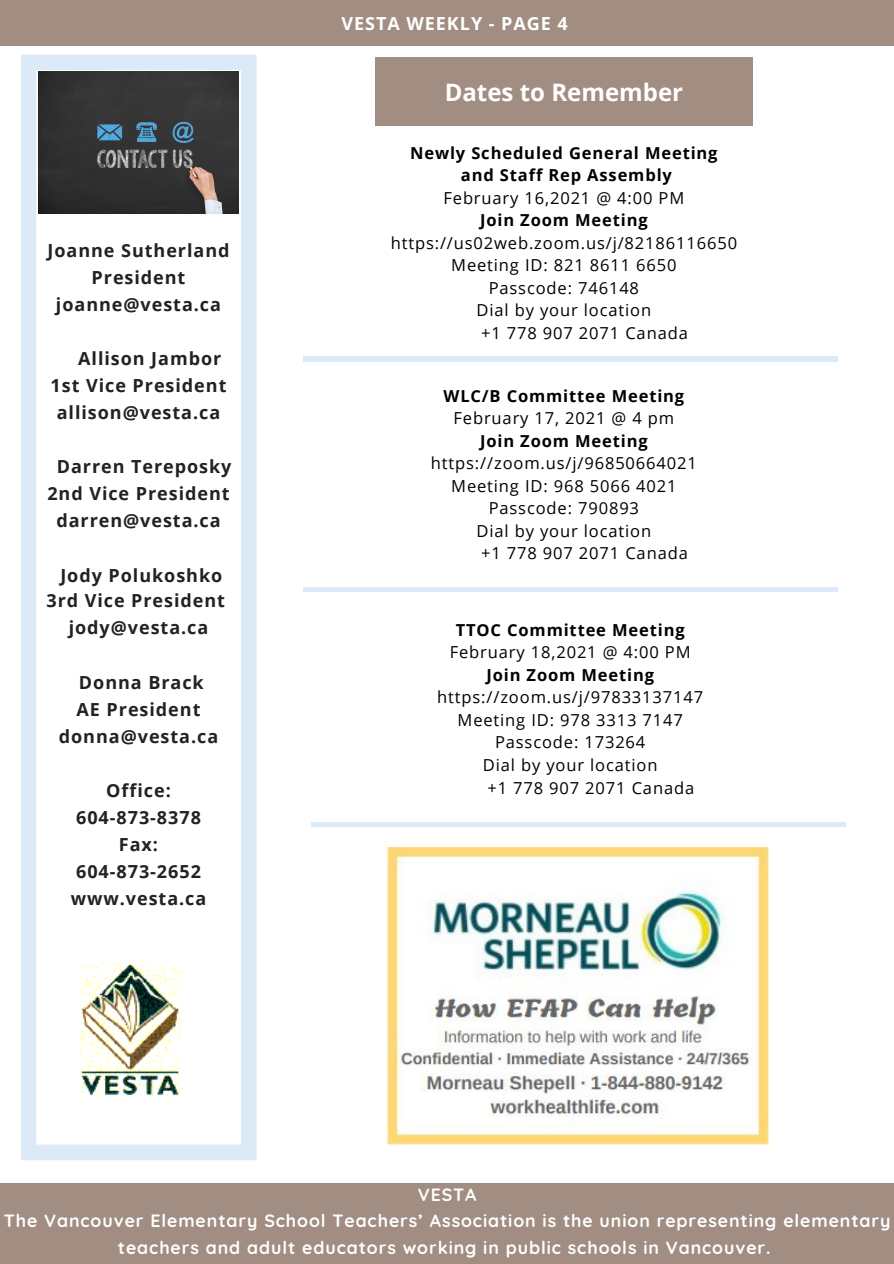
<style>
.page{position:relative;width:894px;height:1264px;background:#fff}
.page>*{position:absolute;margin:0;border:0;box-sizing:border-box;transform-origin:0 0}
.t1{font:700 24px "Open Sans";color:#fff}
.t2{font:700 18px "Open Sans";letter-spacing:.05em;color:#222}
.t3{font:700 18px "Open Sans";letter-spacing:.05em;color:#fff}
.t4{font:700 17.7px/26.5px "Quicksand";letter-spacing:.05em;color:#fff;text-align:center}
.t5{font:16.5px "Open Sans";letter-spacing:.055em;color:#000}
.t6{font:700 16.5px "Open Sans";letter-spacing:.05em;color:#000}
</style>
<div class="page">
<svg style="left:21px;top:55px;width:235px;height:1105px"></svg>
<div style="left:0;top:0;width:893px;height:46px;background:#a18d82"></div>
<img style="left:38px;top:71px;width:201px;height:142px">
<div style="left:0;top:1183px;width:893px;height:80px;background:#a18d82"></div>
<div style="left:375px;top:57px;width:377px;height:69px;background:#a18d82"></div>
<img style="left:80px;top:961px;width:100px;height:137px">
<hr style="left:303px;top:357px;width:534px;height:4px;background:#dce9f6">
<hr style="left:311px;top:822px;width:534px;height:4px;background:#dce9f6">
<img style="left:385px;top:847px;width:383px;height:298px">
<hr style="left:303px;top:587px;width:534px;height:4px;background:#dce9f6">
<p class="t3" style="left:341px;top:11px;width:227px">VESTA WEEKLY - PAGE 4</p>
<p class="t2" style="left:48px;top:238px;width:183px">Joanne Sutherland</p>
<p class="t2" style="left:92px;top:265px;width:95px">President</p>
<p class="t2" style="left:56px;top:292px;width:166px">joanne@vesta.ca</p>
<p class="t2" style="left:78px;top:346px;width:144px">Allison Jambor</p>
<p class="t2" style="left:51px;top:373px;width:177px">1st Vice President</p>
<p class="t2" style="left:57px;top:400px;width:165px">allison@vesta.ca</p>
<p class="t2" style="left:57px;top:454px;width:176px">Darren Tereposky</p>
<p class="t2" style="left:47px;top:481px;width:184px">2nd Vice President</p>
<p class="t2" style="left:56px;top:508px;width:166px">darren@vesta.ca</p>
<p class="t2" style="left:60px;top:562px;width:163px">Jody Polukoshko</p>
<p class="t2" style="left:46px;top:588px;width:180px">3rd Vice President</p>
<p class="t2" style="left:69px;top:615px;width:141px">jody@vesta.ca</p>
<p class="t2" style="left:79px;top:669px;width:126px">Donna Brack</p>
<p class="t2" style="left:77px;top:696px;width:125px">AE President</p>
<p class="t2" style="left:59px;top:723px;width:161px">donna@vesta.ca</p>
<p class="t2" style="left:106px;top:777px;width:66px">Office:</p>
<p class="t2" style="left:76px;top:804px;width:126px">604-873-8378</p>
<p class="t2" style="left:119px;top:831px;width:41px">Fax:</p>
<p class="t2" style="left:76px;top:858px;width:126px">604-873-2652</p>
<p class="t2" style="left:71px;top:885px;width:137px">www.vesta.ca</p>
<p class="t1" style="left:444px;top:76px;width:240px">Dates to Remember</p>
<p class="t6" style="left:410px;top:141px;width:309px">Newly Scheduled General Meeting</p>
<p class="t6" style="left:461px;top:164px;width:212px">and Staff Rep Assembly</p>
<p class="t5" style="left:443px;top:186px;width:242px">February 16,2021 @ 4:00 PM</p>
<p class="t6" style="left:480px;top:209px;width:169px">Join Zoom Meeting</p>
<p class="t5" style="left:390px;top:231px;width:348px">https://us02web.zoom.us/j/82186116650</p>
<p class="t5" style="left:451px;top:254px;width:227px">Meeting ID: 821 8611 6650</p>
<p class="t5" style="left:488px;top:276px;width:152px">Passcode: 746148</p>
<p class="t5" style="left:476px;top:299px;width:176px">Dial by your location</p>
<p class="t5" style="left:481px;top:321px;width:208px">+1 778 907 2071 Canada</p>
<p class="t6" style="left:443px;top:384px;width:242px">WLC/B Committee Meeting</p>
<p class="t5" style="left:453px;top:406px;width:222px">February 17, 2021 @ 4 pm</p>
<p class="t6" style="left:480px;top:429px;width:169px">Join Zoom Meeting</p>
<p class="t5" style="left:431px;top:452px;width:267px">https://zoom.us/j/96850664021</p>
<p class="t5" style="left:451px;top:474px;width:227px">Meeting ID: 968 5066 4021</p>
<p class="t5" style="left:488px;top:497px;width:152px">Passcode: 790893</p>
<p class="t5" style="left:476px;top:519px;width:176px">Dial by your location</p>
<p class="t5" style="left:481px;top:542px;width:208px">+1 778 907 2071 Canada</p>
<p class="t6" style="left:455px;top:618px;width:230px">TTOC Committee Meeting</p>
<p class="t5" style="left:449px;top:640px;width:242px">February 18,2021 @ 4:00 PM</p>
<p class="t6" style="left:486px;top:663px;width:169px">Join Zoom Meeting</p>
<p class="t5" style="left:437px;top:685px;width:267px">https://zoom.us/j/97833137147</p>
<p class="t5" style="left:457px;top:708px;width:227px">Meeting ID: 978 3313 7147</p>
<p class="t5" style="left:495px;top:730px;width:152px">Passcode: 173264</p>
<p class="t5" style="left:483px;top:753px;width:176px">Dial by your location</p>
<p class="t5" style="left:487px;top:775px;width:208px">+1 778 907 2071 Canada</p>
<p class="t4" style="left:417px;top:1180px;width:60px">VESTA</p>
<p class="t4" style="left:4px;top:1207px;width:888px">The Vancouver Elementary School Teachers’ Association is the union representing elementary teachers and adult educators working in public schools in Vancouver.</p>
</div>
